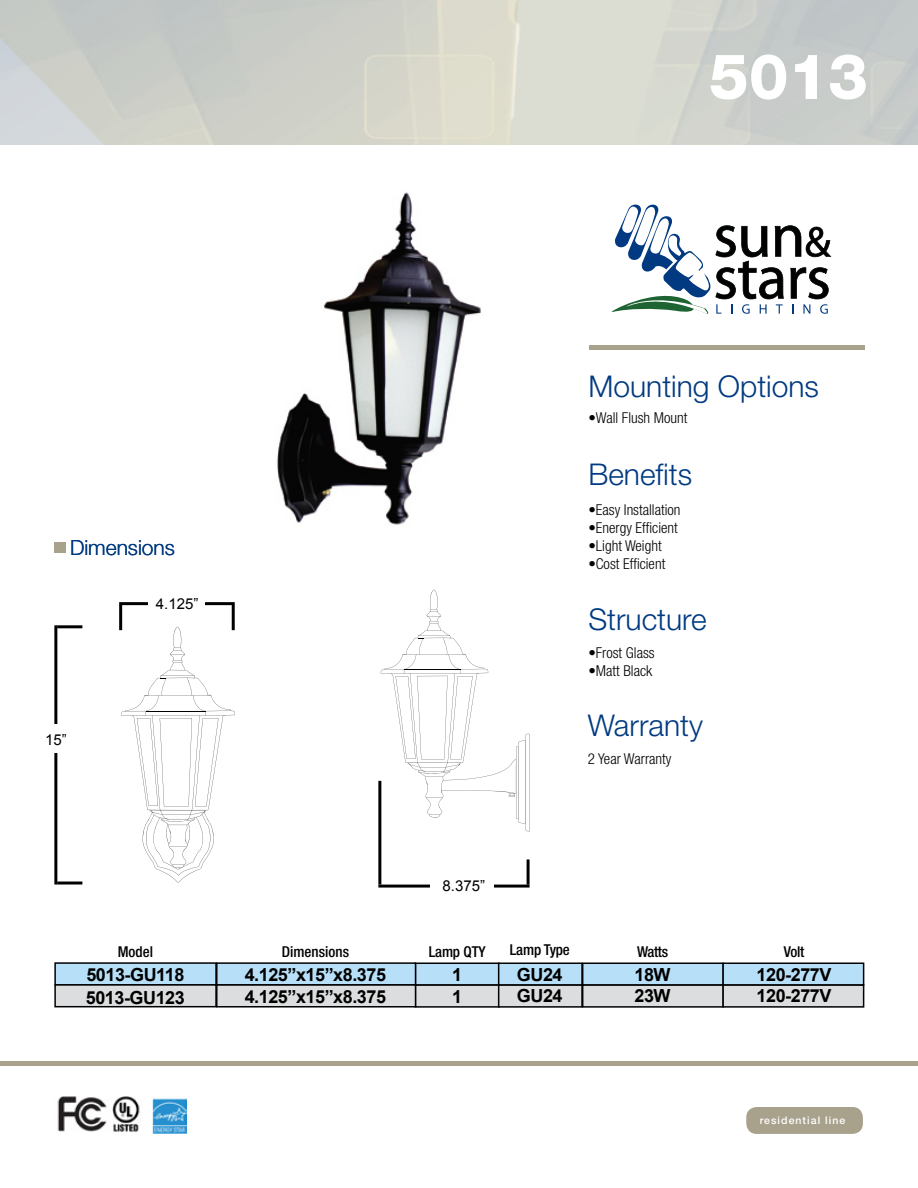
<style>
.page{position:relative;width:918px;height:1188px;background:#fff}
.page>*{position:absolute;margin:0;border:0;box-sizing:border-box;transform-origin:0 0}
.t1{font:800 63px "Helvetica Neue LT Pro";color:#fff}
.t2{font:300 30px "Helvetica Neue LT Pro";color:#013a81}
.t3{font:300 21px "Helvetica Neue LT Pro";color:#013a81}
.t4{font:700 18px/21.6px "Arial";letter-spacing:-.025em;color:#000}
.t5{font:300 condensed 15px "Helvetica Neue LT Pro";color:#000}
.t6{font:500 condensed 15px "Helvetica Neue LT Pro";letter-spacing:-.01em;color:#000}
.t7{font:15px "Arial";color:#000}
.t8{font:500 10.5px "Helvetica Neue LT Pro";letter-spacing:.1em;color:#fff}
</style>
<div class="page">
<hr style="left:0;top:1062px;width:918px;height:4px;background:#a8a18c">
<div style="left:746px;top:1107px;width:117px;height:27px;background:#a8a18c;border-radius:11px"></div>
<img style="left:57px;top:1096px;width:129px;height:38px">
<hr style="left:589px;top:346px;width:275px;height:4px;background:#a8a18c">
<div style="left:54px;top:542px;width:12px;height:11px;background:#a8a18c"></div>
<div style="left:54px;top:962px;width:163px;height:24px;background:#b7dff7;border:2px solid #000101"></div>
<div style="left:415px;top:963px;width:85px;height:23px;background:#b7dff7;border:2px solid #000101"></div>
<div style="left:498px;top:963px;width:85px;height:23px;background:#b7dff7;border:2px solid #000101"></div>
<div style="left:582px;top:963px;width:142px;height:23px;background:#b7dff7;border:2px solid #000101"></div>
<div style="left:722px;top:963px;width:142px;height:23px;background:#b7dff7;border:2px solid #000101"></div>
<div style="left:216px;top:962px;width:200px;height:24px;background:#b7dff7;border:2px solid #000101"></div>
<div style="left:54px;top:984px;width:163px;height:23px;background:#dcddde;border:2px solid #000101"></div>
<div style="left:415px;top:984px;width:85px;height:24px;background:#dcddde;border:2px solid #000101"></div>
<div style="left:498px;top:984px;width:85px;height:24px;background:#dcddde;border:2px solid #000101"></div>
<div style="left:582px;top:984px;width:142px;height:24px;background:#dcddde;border:2px solid #000101"></div>
<div style="left:722px;top:984px;width:142px;height:24px;background:#dcddde;border:2px solid #000101"></div>
<div style="left:216px;top:984px;width:200px;height:24px;background:#dcddde;border:2px solid #000101"></div>
<img style="left:277px;top:192px;width:204px;height:333px">
<svg style="left:121px;top:627px;width:114px;height:255px"></svg>
<svg style="left:380px;top:590px;width:150px;height:242px"></svg>
<hr style="left:378px;top:885px;width:152px;height:3px;background:#000">
<hr style="left:378px;top:781px;width:3px;height:104px;background:#000">
<hr style="left:527px;top:859px;width:3px;height:26px;background:#000">
<div style="left:430px;top:874px;width:64px;height:25px;background:#fff"></div>
<hr style="left:119px;top:602px;width:116px;height:3px;background:#000">
<hr style="left:54px;top:625px;width:3px;height:260px;background:#000">
<hr style="left:119px;top:605px;width:3px;height:25px;background:#000">
<hr style="left:57px;top:882px;width:25px;height:3px;background:#000">
<hr style="left:232px;top:605px;width:3px;height:25px;background:#000">
<hr style="left:57px;top:625px;width:25px;height:3px;background:#000">
<div style="left:149px;top:593px;width:56px;height:18px;background:#fff"></div>
<div style="left:46px;top:725px;width:44px;height:28px;background:#fff"></div>
<svg style="left:611px;top:204px;width:220px;height:110px"></svg>
<h1 class="t1" style="left:709px;top:39px;width:160px">5013</h1>
<h2 class="t2" style="left:589px;top:368px;width:232px">Mounting Options</h2>
<p class="t5" style="left:588px;top:409px;width:101px">•Wall Flush Mount</p>
<h3 class="t3" style="left:70px;top:535px;width:106px">Dimensions</h3>
<p class="t7" style="left:45px;top:730px;width:23px">15”</p>
<p class="t7" style="left:156px;top:594px;width:44px">4.125”</p>
<p class="t7" style="left:443px;top:876px;width:44px">8.375”</p>
<h2 class="t2" style="left:588px;top:456px;width:105px">Benefits</h2>
<p class="t5" style="left:588px;top:501px;width:94px">•Easy Installation</p>
<p class="t5" style="left:588px;top:519px;width:91px">•Energy Efficient</p>
<p class="t5" style="left:588px;top:537px;width:75px">•Light Weight</p>
<p class="t5" style="left:588px;top:555px;width:78px">•Cost Efficient</p>
<h2 class="t2" style="left:588px;top:601px;width:120px">Structure</h2>
<p class="t5" style="left:588px;top:644px;width:68px">•Frost Glass</p>
<p class="t5" style="left:588px;top:662px;width:65px">•Matt Black</p>
<h2 class="t2" style="left:588px;top:707px;width:117px">Warranty</h2>
<p class="t5" style="left:588px;top:750px;width:85px">2 Year Warranty</p>
<p class="t6" style="left:118px;top:943px;width:37px">Model</p>
<p class="t6" style="left:282px;top:943px;width:69px">Dimensions</p>
<p class="t6" style="left:429px;top:943px;width:58px">Lamp QTY</p>
<p class="t6" style="left:510px;top:941px;width:62px">Lamp Type</p>
<p class="t6" style="left:637px;top:943px;width:33px">Watts</p>
<p class="t6" style="left:784px;top:943px;width:22px">Volt</p>
<p class="t4" style="left:86px;top:964px;width:100px;line-height:23px">5013-GU118<br>5013-GU123</p>
<p class="t4" style="left:245px;top:964px;width:143px">4.125”x15”x8.375<br>4.125”x15”x8.375</p>
<p class="t4" style="left:452px;top:964px;width:12px">1<br>1</p>
<p class="t4" style="left:634px;top:964px;width:38px">18W<br>23W</p>
<p class="t4" style="left:517px;top:964px;width:47px">GU24<br>GU24</p>
<p class="t4" style="left:757px;top:964px;width:76px">120-277V<br>120-277V</p>
<p class="t8" style="left:760px;top:1114px;width:87px">residential line</p>
</div>
